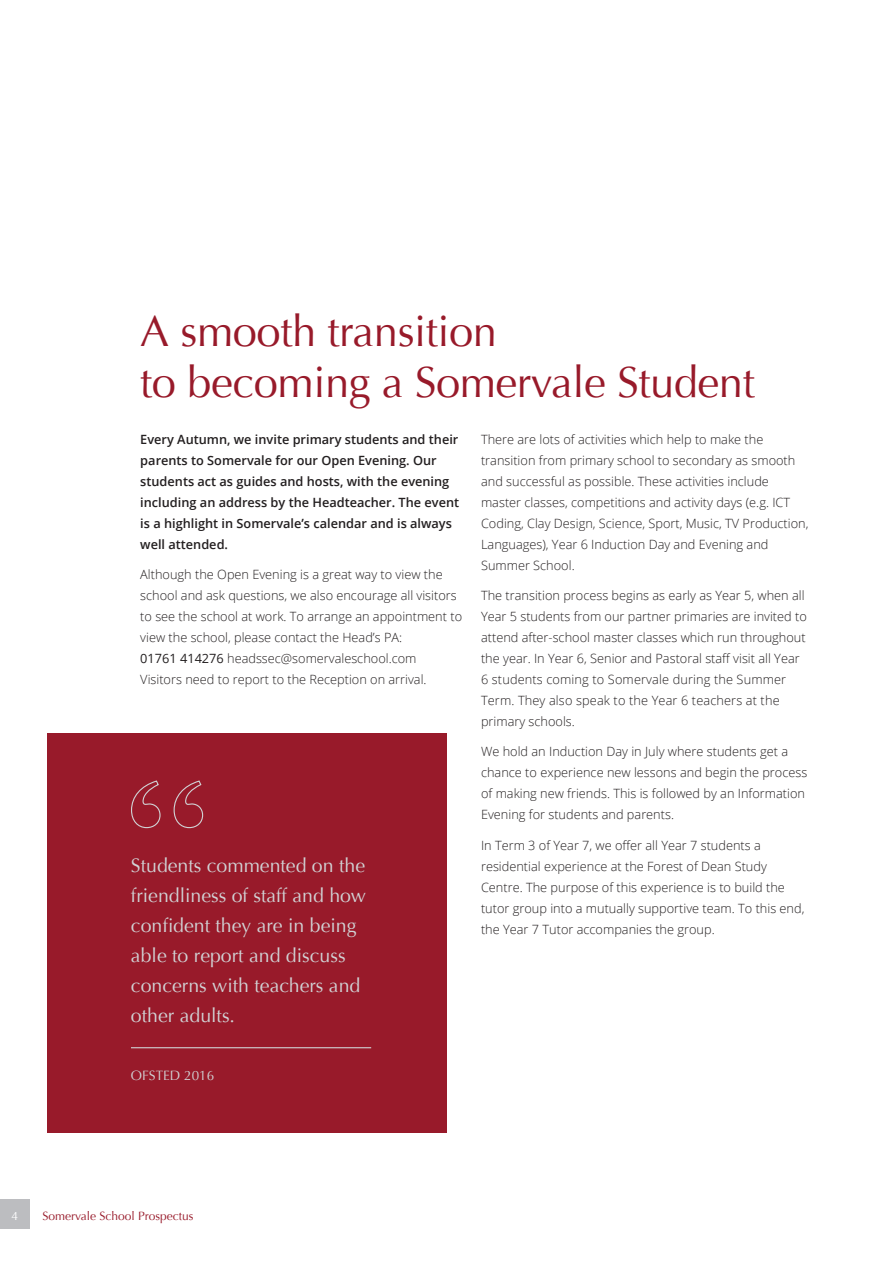
<style>
.page{position:relative;width:893px;height:1263px;background:#fff}
.page>*{position:absolute;margin:0;border:0;box-sizing:border-box;transform-origin:0 0}
.t1{font:43.5px/51px "Optima";letter-spacing:-.01em;color:#981a2a}
.t2{font:19.5px/30px "Optima";color:#d1d2d4}
.t3{font:13.5px "Optima";color:#d1d2d4}
.t4{font:300 12.75px/21px "Open Sans";color:#231f20}
.t5{font:600 12.75px/21px "Open Sans";color:#231f20}
.t6{font:12px "Optima";color:#981a2a}
.t7{font:12px "Optima";color:#fff}
.s1{font-weight:400}
</style>
<div class="page">
<div style="left:47px;top:733px;width:399px;height:400px;background:#981a2a"></div>
<div style="left:0;top:1199px;width:30px;height:30px;background:#bcbdc0"></div>
<svg style="left:131px;top:780px;width:73px;height:49px"></svg>
<hr style="left:131px;top:1047px;width:240px;height:1px;background:#d1d2d4">
<h1 class="t1" style="left:140px;top:306px;width:616px">A smooth transition<br>to becoming a Somervale Student</h1>
<p class="t5" style="left:140px;top:428px;width:320px">Every Autumn, we invite primary students and their parents to Somervale for our Open Evening. Our students act as guides and hosts, with the evening including an address by the Headteacher. The event is a highlight in Somervale’s calendar and is always well attended.</p>
<p class="t4" style="left:140px;top:563px;width:323px">Although the Open Evening is a great way to view the school and ask questions, we also encourage all visitors to see the school at work. To arrange an appointment to view the school, please contact the Head’s PA:<br><span class="s1">01761 414276</span> headssec@somervaleschool.com<br>Visitors need to report to the Reception on arrival.</p>
<h2 class="t2" style="left:131px;top:851px;width:236px">Students commented on the friendliness of staff and how confident they are in being able to report and discuss concerns with teachers and other adults.</h2>
<p class="t3" style="left:131px;top:1068px;width:85px">OFSTED 2016</p>
<p class="t4" style="left:481px;top:428px;width:329px">There are lots of activities which help to make the transition from primary school to secondary as smooth and successful as possible. These activities include master classes, competitions and activity days (e.g. ICT Coding, Clay Design, Science, Sport, Music, TV Production, Languages), Year 6 Induction Day and Evening and Summer School.</p>
<p class="t4" style="left:481px;top:584px;width:327px">The transition process begins as early as Year 5, when all Year 5 students from our partner primaries are invited to attend after-school master classes which run throughout the year. In Year 6, Senior and Pastoral staff visit all Year 6 students coming to Somervale during the Summer Term. They also speak to the Year 6 teachers at the primary schools.</p>
<p class="t4" style="left:481px;top:741px;width:328px">We hold an Induction Day in July where students get a chance to experience new lessons and begin the process of making new friends. This is followed by an Information Evening for students and parents.</p>
<p class="t4" style="left:481px;top:834px;width:325px">In Term 3 of Year 7, we offer all Year 7 students a residential experience at the Forest of Dean Study Centre. The purpose of this experience is to build the tutor group into a mutually supportive team. To this end, the Year 7 Tutor accompanies the group.</p>
<p class="t7" style="left:12px;top:1208px;width:8px">4</p>
<p class="t6" style="left:43px;top:1208px;width:152px">Somervale School Prospectus</p>
</div>
